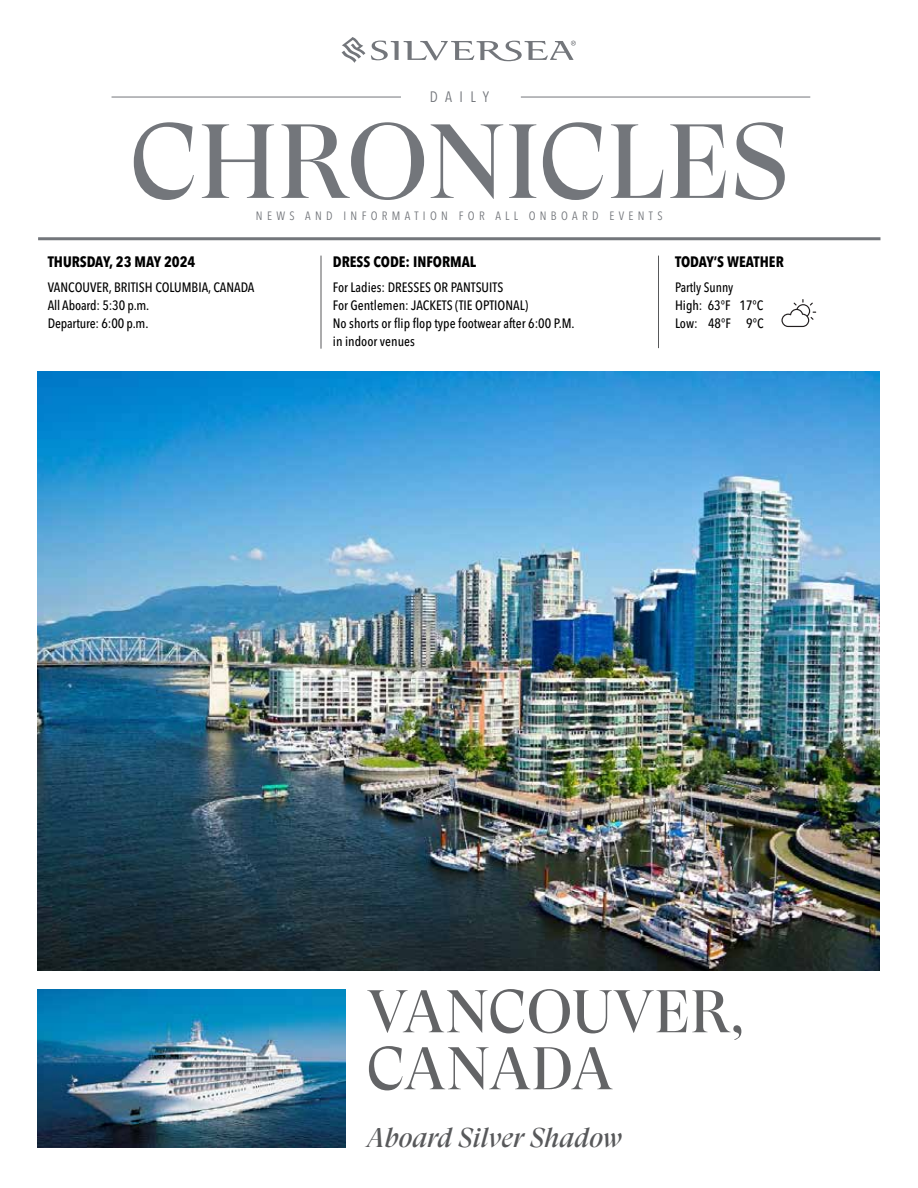
<style>
.page{position:relative;width:918px;height:1188px;background:#fff}
.page>*{position:absolute;margin:0;border:0;box-sizing:border-box;transform-origin:0 0}
.t1{font:105px "GT Super Display";letter-spacing:.005em;color:#73767b}
.t2{font:60px/57px "GT Super Display";letter-spacing:.005em;color:#636466}
.t3{font:italic 27px "GT Super Display";color:#58595b}
.t4{font:700 condensed 15px "Avenir Next LT Pro";color:#000}
.t5{font:condensed 15px "Avenir Next LT Pro";letter-spacing:.49em;color:#73767b}
.t6{font:500 condensed 13.5px/18px "Avenir Next LT Pro";color:#000}
.t7{font:500 condensed 13.5px/18px "Avenir Next LT Pro";color:#000;scale:.96 1}
.t8{font:condensed 12px "Avenir Next LT Pro";letter-spacing:.36em;color:#73767b}
</style>
<div class="page">
<hr style="left:321px;top:256px;width:1px;height:93px;background:#58595b">
<hr style="left:658px;top:256px;width:1px;height:92px;background:#58595b">
<svg style="left:342px;top:37px;width:234px;height:26px"></svg>
<hr style="left:112px;top:97px;width:289px;height:1px;background:#73767b">
<hr style="left:521px;top:97px;width:289px;height:1px;background:#73767b">
<hr style="left:38px;top:237px;width:842px;height:3px;background:#73767b">
<img style="left:37px;top:372px;width:843px;height:599px">
<img style="left:38px;top:990px;width:308px;height:158px">
<svg style="left:781px;top:299px;width:35px;height:28px"></svg>
<p class="t5" style="left:430px;top:87px;width:61px">DAILY</p>
<h1 class="t1" style="left:130px;top:107px;width:660px">CHRONICLES</h1>
<p class="t8" style="left:256px;top:209px;width:408px">NEWS AND INFORMATION FOR ALL ONBOARD EVENTS</p>
<p class="t4" style="left:333px;top:253px;width:145px">DRESS CODE: INFORMAL</p>
<p class="t6" style="left:333px;top:278px;width:243px">For Ladies: DRESSES OR PANTSUITS<br>For Gentlemen: JACKETS (TIE OPTIONAL)<br>No shorts or flip flop type footwear after 6:00 P.M. in indoor venues</p>
<p class="t4" style="left:48px;top:253px;width:149px">THURSDAY, 23 MAY 2024</p>
<p class="t6" style="left:48px;top:278px;width:208px">VANCOUVER, BRITISH COLUMBIA, CANADA<br>All Aboard: 5:30 p.m.<br>Departure: 6:00 p.m.</p>
<p class="t4" style="left:675px;top:253px;width:110px">TODAY’S WEATHER</p>
<p class="t7" style="left:675px;top:278px;width:94px">Partly Sunny<br>High: 63°F 17°C<br>Low: 48°F 9°C</p>
<h2 class="t2" style="left:367px;top:985px;width:379px">VANCOUVER,<br>CANADA</h2>
<h3 class="t3" style="left:367px;top:1123px;width:257px">Aboard Silver Shadow</h3>
</div>
